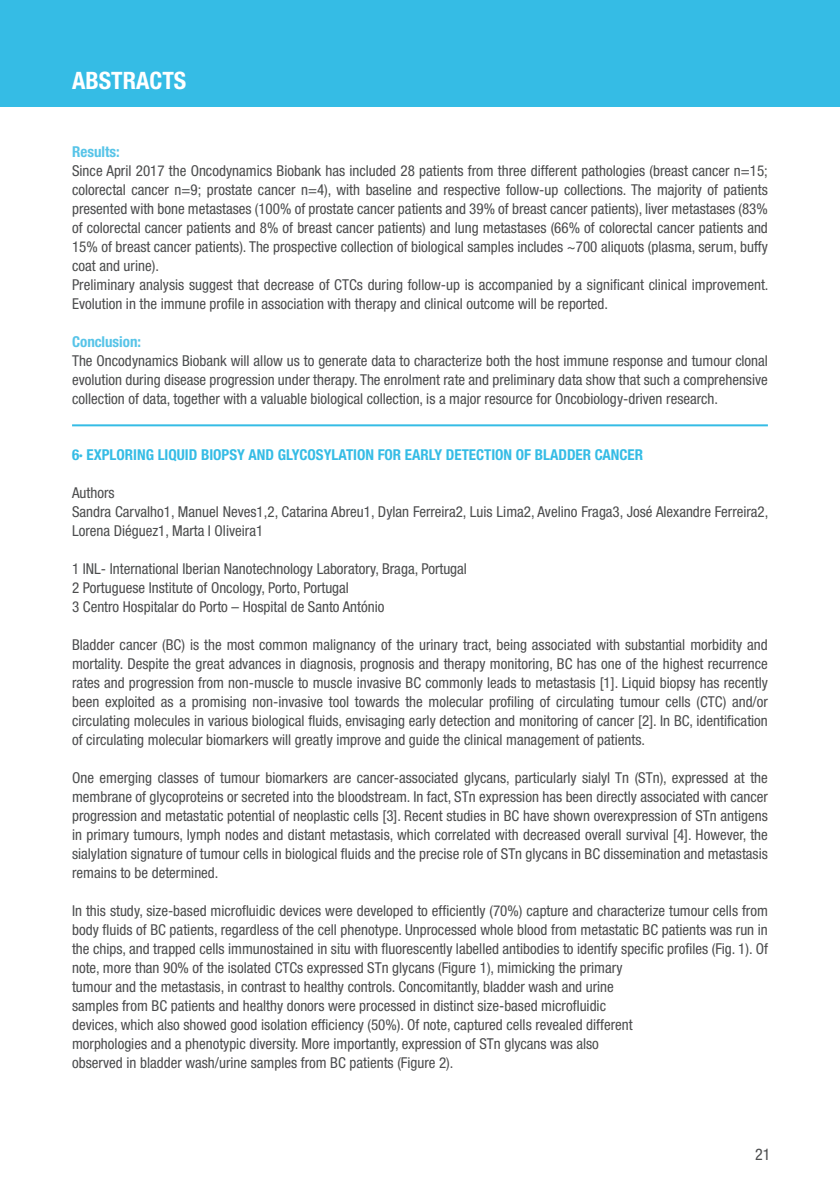
<style>
.page{position:relative;width:840px;height:1191px;background:#fff}
.page>*{position:absolute;margin:0;border:0;box-sizing:border-box;transform-origin:0 0}
.t1{font:700 condensed 24px "Helvetica Neue LT Std";color:#fff}
.t2{font:condensed 16px "Helvetica Neue LT Std";color:#4b4c4d}
.t3{font:condensed 15px/19px "Helvetica Neue LT Std";color:#4b4c4d}
.t4{font:700 condensed 15px "Helvetica Neue LT Std";color:#35bce5}
.t5{font:700 condensed 15px "Helvetica Neue LT Std";color:#57c4e8}
</style>
<div class="page">
<div style="left:0;top:0;width:839px;height:106px;background:#35bce5"></div>
<hr style="left:72px;top:424px;width:695px;height:2px;background:#35bce5">
<h1 class="t1" style="left:72px;top:72px;width:116px">ABSTRACTS</h1>
<p class="t5" style="left:72px;top:146px;width:49px">Results:</p>
<p class="t3" style="left:72px;top:162px;width:697px">Since April 2017 the Oncodynamics Biobank has included 28 patients from three different pathologies (breast cancer n=15; colorectal cancer n=9; prostate cancer n=4), with baseline and respective follow-up collections. The majority of patients presented with bone metastases (100% of prostate cancer patients and 39% of breast cancer patients), liver metastases (83% of colorectal cancer patients and 8% of breast cancer patients) and lung metastases (66% of colorectal cancer patients and 15% of breast cancer patients). The prospective collection of biological samples includes ~700 aliquots (plasma, serum, buffy coat and urine).<br>Preliminary analysis suggest that decrease of CTCs during follow-up is accompanied by a significant clinical improvement.<br>Evolution in the immune profile in association with therapy and clinical outcome will be reported.</p>
<p class="t5" style="left:72px;top:336px;width:71px">Conclusion:</p>
<p class="t3" style="left:72px;top:352px;width:697px;text-align:justify">The Oncodynamics Biobank will allow us to generate data to characterize both the host immune response and tumour clonal evolution during disease progression under therapy. The enrolment rate and preliminary data show that such a comprehensive collection of data, together with a valuable biological collection, is a major resource for Oncobiology-driven research.</p>
<p class="t4" style="left:72px;top:449px;width:572px">6· EXPLORING LIQUID BIOPSY AND GLYCOSYLATION FOR EARLY DETECTION OF BLADDER CANCER</p>
<p class="t3" style="left:72px;top:485px;width:697px">Authors<br>Sandra Carvalho1, Manuel Neves1,2, Catarina Abreu1, Dylan Ferreira2, Luis Lima2, Avelino Fraga3, José Alexandre Ferreira2,<br>Lorena Diéguez1, Marta I Oliveira1</p>
<p class="t3" style="left:72px;top:561px;width:396px">1 INL- International Iberian Nanotechnology Laboratory, Braga, Portugal<br>2 Portuguese Institute of Oncology, Porto, Portugal<br>3 Centro Hospitalar do Porto – Hospital de Santo António</p>
<p class="t3" style="left:72px;top:637px;width:697px;text-align:justify">Bladder cancer (BC) is the most common malignancy of the urinary tract, being associated with substantial morbidity and mortality. Despite the great advances in diagnosis, prognosis and therapy monitoring, BC has one of the highest recurrence rates and progression from non-muscle to muscle invasive BC commonly leads to metastasis [1]. Liquid biopsy has recently been exploited as a promising non-invasive tool towards the molecular profiling of circulating tumour cells (CTC) and/or circulating molecules in various biological fluids, envisaging early detection and monitoring of cancer [2]. In BC, identification of circulating molecular biomarkers will greatly improve and guide the clinical management of patients.</p>
<p class="t3" style="left:72px;top:770px;width:697px;text-align:justify">One emerging classes of tumour biomarkers are cancer-associated glycans, particularly sialyl Tn (STn), expressed at the membrane of glycoproteins or secreted into the bloodstream. In fact, STn expression has been directly associated with cancer progression and metastatic potential of neoplastic cells [3]. Recent studies in BC have shown overexpression of STn antigens in primary tumours, lymph nodes and distant metastasis, which correlated with decreased overall survival [4]. However, the sialylation signature of tumour cells in biological fluids and the precise role of STn glycans in BC dissemination and metastasis remains to be determined.</p>
<p class="t3" style="left:72px;top:903px;width:697px">In this study, size-based microfluidic devices were developed to efficiently (70%) capture and characterize tumour cells from body fluids of BC patients, regardless of the cell phenotype. Unprocessed whole blood from metastatic BC patients was run in the chips, and trapped cells immunostained in situ with fluorescently labelled antibodies to identify specific profiles (Fig. 1). Of note, more than 90% of the isolated CTCs expressed STn glycans (Figure 1), mimicking the primary<br>tumour and the metastasis, in contrast to healthy controls. Concomitantly, bladder wash and urine<br>samples from BC patients and healthy donors were processed in distinct size-based microfluidic<br>devices, which also showed good isolation efficiency (50%). Of note, captured cells revealed different<br>morphologies and a phenotypic diversity. More importantly, expression of STn glycans was also<br>observed in bladder wash/urine samples from BC patients (Figure 2).</p>
<p class="t2" style="left:754px;top:1148px;width:17px">21</p>
</div>
